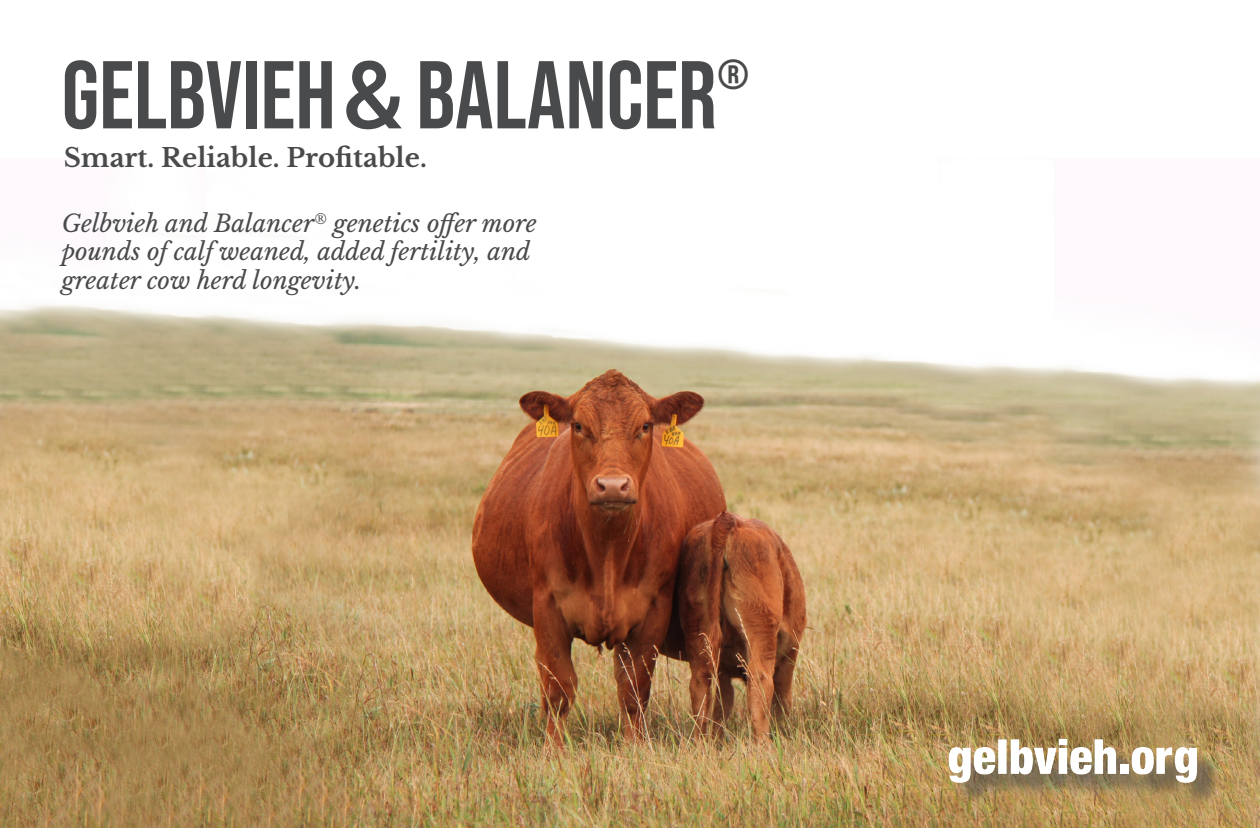
<style>
.page{position:relative;width:1260px;height:828px;background:#fff}
.page>*{position:absolute;margin:0;border:0;box-sizing:border-box;transform-origin:0 0}
.t1{font:96px "Bebas Neue";color:#494a4b}
.t2{font:52px "Sans Black Condensed DTC";color:#fff}
.t3{font:42px "Bebas Neue";color:#494a4b}
.t4{font:700 26px "Libre Baskerville";color:#494a4b}
.t5{font:italic 24px/28.8px "Libre Baskerville";color:#494a4b}
.s1{font-family:"Roboto";font-weight:500;font-size:94px}
</style>
<div class="page">
<img style="left:0;top:305px;width:1260px;height:523px">
<div style="left:952px;top:742px;width:270px;height:66px;background:#494a4b;opacity:.75"></div>
<div style="left:935px;top:724px;width:317px;height:78px;background:#fff;opacity:.75"></div>
<p class="t3" style="left:718px;top:51px;width:32px">®</p>
<p class="t1" style="left:62px;top:41px;width:657px">GELBVIEH<span class="s1">&amp;</span>BALANCER</p>
<p class="t4" style="left:64px;top:141px;width:365px">Smart. Reliable. Profitable.</p>
<p class="t5" style="left:62px;top:209px;width:477px">Gelbvieh and Balancer<sup>®</sup> genetics offer more pounds of calf weaned, added fertility, and greater cow herd longevity.</p>
<h2 class="t2" style="left:947px;top:725px;width:253px">gelbvieh.org</h2>
</div>
